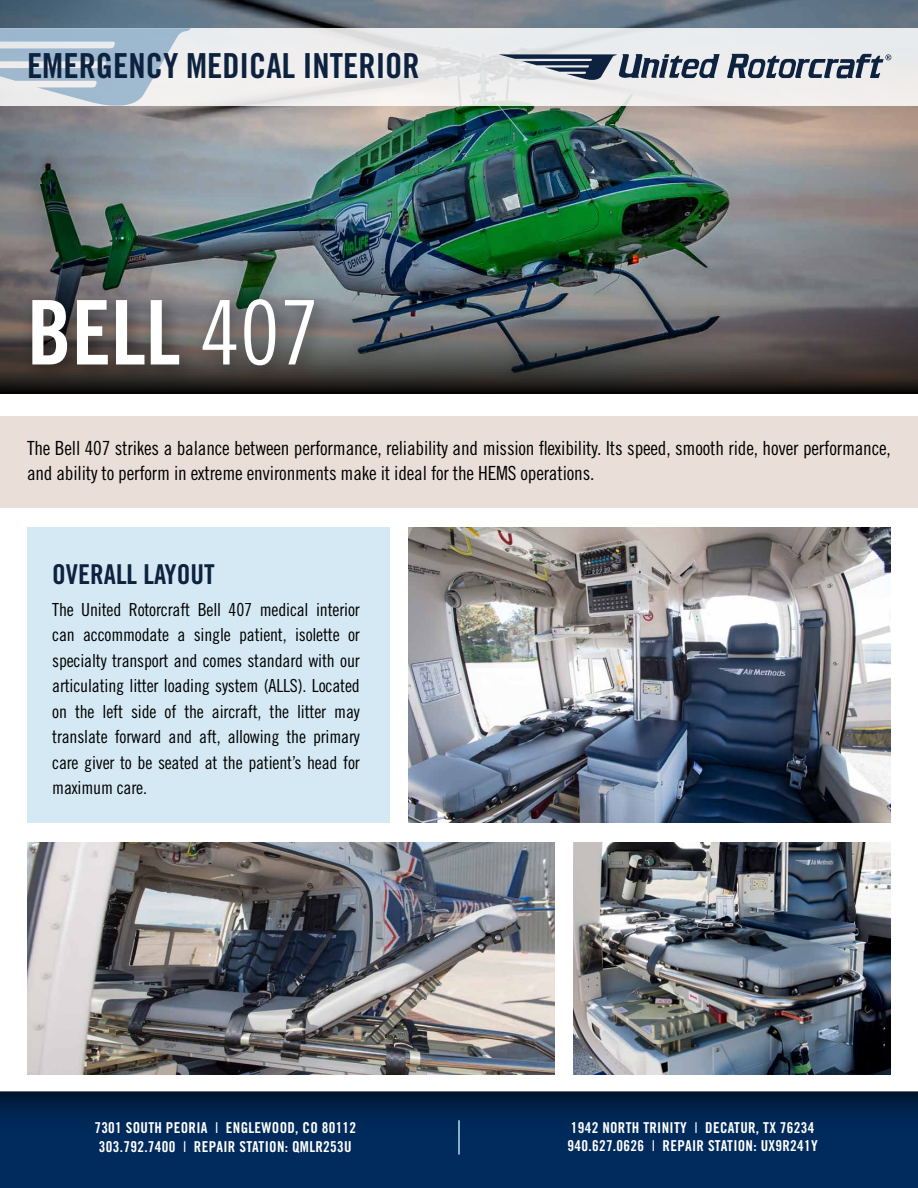
<style>
.page{position:relative;width:918px;height:1188px;background:#fff}
.page>*{position:absolute;margin:0;border:0;box-sizing:border-box;transform-origin:0 0}
.t1{font:89.25px "Trade Gothic LT Std Bd Cn 20";color:#fff}
.t2{font:34.5px "Trade Gothic LT Std Bd Cn 20";color:#0d223f}
.t3{font:27.3px "Trade Gothic LT Std Bd Cn 20";color:#0d223f}
.t4{font:19.5px/25.5px "Trade Gothic LT Std Cn 18";letter-spacing:-.01em;color:#000}
.t5{font:18px/25.5px "Trade Gothic LT Std Cn 18";letter-spacing:-.01em;color:#000;text-align:justify}
.t6{font:15px/19.5px "Trade Gothic LT Std Bd Cn 20";letter-spacing:.02em;color:#fff;text-align:center}
.s1{font-family:"Trade Gothic LT Std Cn 18"}
</style>
<div class="page">
<div style="left:0;top:1093px;width:918px;height:95px;background:#002b5c"></div>
<div style="left:0;top:1091px;width:918px;height:56px;background:linear-gradient(to bottom,#001a38,#002f65)"></div>
<div style="left:27px;top:527px;width:363px;height:296px;background:#d4e9f3"></div>
<div style="left:0;top:416px;width:918px;height:92px;background:#eadfd8"></div>
<img style="left:0;top:0;width:918px;height:206px">
<img style="left:0;top:206px;width:918px;height:188px">
<svg style="left:191px;top:28px;width:727px;height:78px;fill:#ededee"></svg>
<svg style="left:727px;top:54px;width:164px;height:24px;background:#89919f"></svg>
<svg style="left:499px;top:54px;width:221px;height:26px;background:#8992a0"></svg>
<svg style="left:0;top:28px;width:191px;height:78px;background:#becdda"></svg>
<div style="left:20px;top:287px;width:314px;height:99px;background:#000;opacity:.44"></div>
<hr style="left:458px;top:1120px;width:2px;height:35px;background:#b7daea">
<img style="left:409px;top:527px;width:482px;height:296px">
<img style="left:574px;top:842px;width:317px;height:233px">
<img style="left:27px;top:842px;width:527px;height:233px">
<h2 class="t2" style="left:27px;top:44px;width:394px">EMERGENCY MEDICAL INTERIOR</h2>
<h1 class="t1" style="left:27px;top:278px;width:294px">BELL <span class="s1">407</span></h1>
<p class="t4" style="left:27px;top:435px;width:865px">The Bell 407 strikes a balance between performance, reliability and mission flexibility. Its speed, smooth ride, hover performance, and ability to perform in extreme environments make it ideal for the HEMS operations.</p>
<h3 class="t3" style="left:52px;top:558px;width:164px">OVERALL LAYOUT</h3>
<p class="t5" style="left:52px;top:596px;width:309px">The United Rotorcraft Bell 407 medical interior can accommodate a single patient, isolette or specialty transport and comes standard with our articulating litter loading system (ALLS). Located on the left side of the aircraft, the litter may translate forward and aft, allowing the primary care giver to be seated at the patient’s head for maximum care.</p>
<p class="t6" style="left:94px;top:1117px;width:263px">7301 SOUTH PEORIA <span class="s1">I</span> ENGLEWOOD, CO 80112<br>303.792.7400 <span class="s1">I</span> REPAIR STATION: QMLR253U</p>
<p class="t6" style="left:568px;top:1118px;width:252px;line-height:18px;text-align:left">1942 NORTH TRINITY <span class="s1">I</span> DECATUR, TX 76234<br>940.627.0626 <span class="s1">I</span> REPAIR STATION: UX9R241Y</p>
</div>
